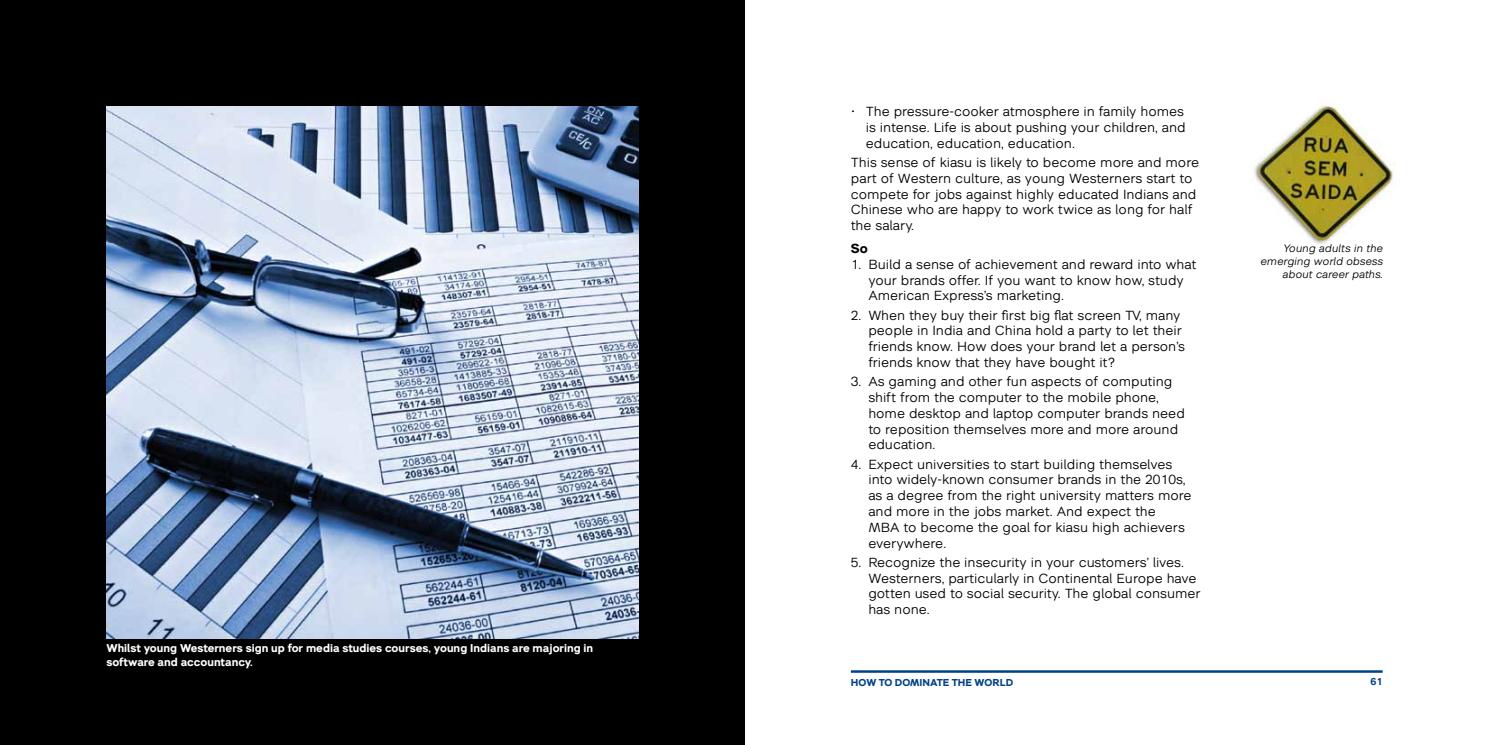
<style>
.page{position:relative;width:1489px;height:745px;background:#fff}
.page>*{position:absolute;margin:0;border:0;box-sizing:border-box;transform-origin:0 0}
.t1{font:13.12px/15.8px "YR Two";color:#000}
.t2{font:700 13.12px "YR Two";color:#000}
.t3{font:700 11.25px/13.5px "YR Two";color:#fff}
.t4{font:italic 10.62px/12.8px "YR Two";color:#000;text-align:right}
.t5{font:700 10px "YR Two";color:#004289}
</style>
<div class="page">
<div style="left:0;top:0;width:744px;height:744px;background:#000"></div>
<hr style="left:850px;top:669px;width:532px;height:3px;background:#004289">
<img style="left:1252px;top:100px;width:143px;height:144px">
<img style="left:106px;top:106px;width:532px;height:532px">
<p class="t3" style="left:106px;top:640px;width:488px">Whilst young Westerners sign up for media studies courses, young Indians are majoring in software and accountancy.</p>
<p class="t1" style="left:865px;top:104px;width:321px;text-indent:-15px">• The pressure-cooker atmosphere in family homes is intense. Life is about pushing your children, and education, education, education.</p>
<p class="t1" style="left:850px;top:154px;width:350px">This sense of kiasu is likely to become more and more part of Western culture, as young Westerners start to compete for jobs against highly educated Indians and Chinese who are happy to work twice as long for half the salary.</p>
<p class="t2" style="left:850px;top:240px;width:18px">So</p>
<p class="t1" style="left:868px;top:256px;width:329px;text-indent:-17px">1. Build a sense of achievement and reward into what your brands offer. If you want to know how, study<br>American Express’s marketing.</p>
<p class="t1" style="left:868px;top:307px;width:318px;text-indent:-17px">2. When they buy their first big flat screen TV, many people in India and China hold a party to let their friends know. How does your brand let a person’s friends know that they have bought it?</p>
<p class="t1" style="left:868px;top:373px;width:318px;text-indent:-17px">3. As gaming and other fun aspects of computing shift from the computer to the mobile phone, home desktop and laptop computer brands need to reposition themselves more and more around education.</p>
<p class="t1" style="left:868px;top:456px;width:325px;text-indent:-17px">4. Expect universities to start building themselves into widely-known consumer brands in the 2010s, as a degree from the right university matters more and more in the jobs market. And expect the<br>MBA to become the goal for kiasu high achievers everywhere.</p>
<p class="t1" style="left:868px;top:554px;width:334px;text-indent:-17px">5. Recognize the insecurity in your customers’ lives.<br>Westerners, particularly in Continental Europe have gotten used to social security. The global consumer has none.</p>
<p class="t4" style="left:1259px;top:242px;width:124px">Young adults in the emerging world obsess about career paths.</p>
<p class="t5" style="left:850px;top:675px;width:164px">HOW TO DOMINATE THE WORLD</p>
<p class="t5" style="left:1370px;top:675px;width:14px">61</p>
</div>
